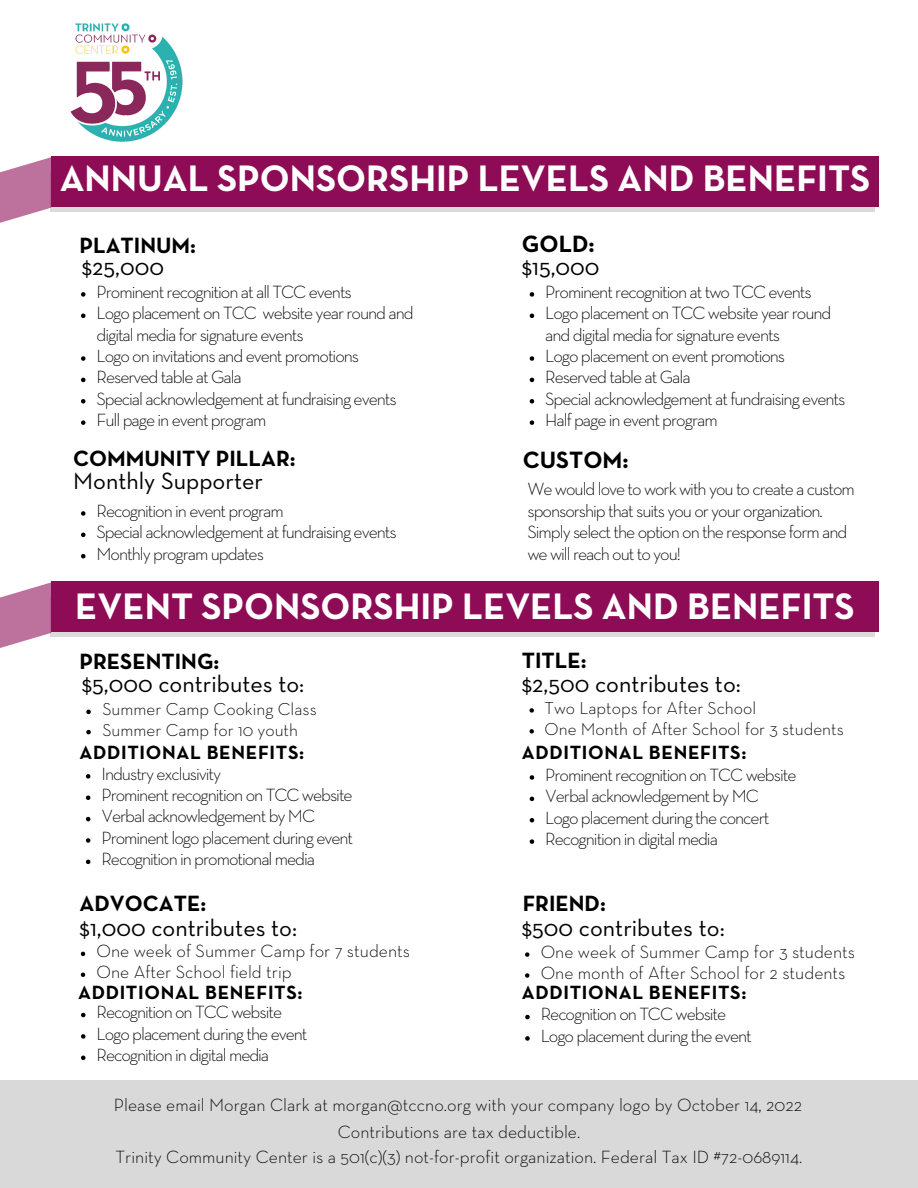
<style>
.page{position:relative;width:918px;height:1188px;background:#fff}
.page>*{position:absolute;margin:0;border:0;box-sizing:border-box;transform-origin:0 0}
.t1{font:700 37.5px "Neutraface Text";color:#fff}
.t2{font:24px "Neutraface Text";color:#000}
.t3{font:700 24px "Neutraface Text";color:#000}
.t4{font:700 22.5px "Neutraface Text";color:#000}
.t5{font:700 19.5px "Neutraface Text";letter-spacing:.035em;color:#000}
.t6{font:300 18px/21.3px "Neutra Text";letter-spacing:-.06em;color:#000}
.t7{font:300 18px/20.9px "Neutra Text";color:#000}
.t8{font:300 17.55px/20.2px "Neutra Text";color:#000}
</style>
<div class="page">
<div style="left:51px;top:172px;width:824px;height:39px;background:#dbdbdb"></div>
<div style="left:51px;top:156px;width:828px;height:51px;background:#8e0b56"></div>
<svg style="left:0;top:158px;width:54px;height:65px"></svg>
<div style="left:0;top:1080px;width:918px;height:108px;background:#d9d9d9"></div>
<div style="left:51px;top:597px;width:824px;height:39px;background:#dbdbdb"></div>
<div style="left:51px;top:581px;width:828px;height:51px;background:#8e0b56"></div>
<svg style="left:0;top:582px;width:54px;height:66px"></svg>
<svg style="left:81px;top:292px;width:4px;height:5px"></svg>
<svg style="left:81px;top:314px;width:4px;height:4px"></svg>
<svg style="left:81px;top:356px;width:4px;height:5px"></svg>
<svg style="left:81px;top:378px;width:4px;height:4px"></svg>
<svg style="left:81px;top:399px;width:4px;height:5px"></svg>
<svg style="left:81px;top:420px;width:4px;height:5px"></svg>
<svg style="left:530px;top:292px;width:4px;height:5px"></svg>
<svg style="left:530px;top:314px;width:4px;height:4px"></svg>
<svg style="left:530px;top:356px;width:4px;height:5px"></svg>
<svg style="left:530px;top:378px;width:4px;height:4px"></svg>
<svg style="left:530px;top:399px;width:4px;height:5px"></svg>
<svg style="left:530px;top:420px;width:4px;height:5px"></svg>
<img style="left:46px;top:23px;width:137px;height:140px">
<svg style="left:86px;top:774px;width:4px;height:5px"></svg>
<svg style="left:86px;top:795px;width:4px;height:5px"></svg>
<svg style="left:86px;top:817px;width:4px;height:4px"></svg>
<svg style="left:86px;top:838px;width:4px;height:5px"></svg>
<svg style="left:86px;top:860px;width:4px;height:4px"></svg>
<svg style="left:530px;top:775px;width:4px;height:5px"></svg>
<svg style="left:530px;top:797px;width:4px;height:4px"></svg>
<svg style="left:530px;top:818px;width:4px;height:4px"></svg>
<svg style="left:530px;top:839px;width:4px;height:5px"></svg>
<svg style="left:81px;top:1013px;width:4px;height:4px"></svg>
<svg style="left:81px;top:1034px;width:4px;height:5px"></svg>
<svg style="left:81px;top:1056px;width:4px;height:4px"></svg>
<svg style="left:525px;top:1015px;width:5px;height:4px"></svg>
<svg style="left:525px;top:1036px;width:5px;height:5px"></svg>
<svg style="left:81px;top:511px;width:4px;height:5px"></svg>
<svg style="left:81px;top:533px;width:4px;height:4px"></svg>
<svg style="left:81px;top:554px;width:4px;height:4px"></svg>
<svg style="left:86px;top:710px;width:5px;height:4px"></svg>
<svg style="left:86px;top:730px;width:5px;height:4px"></svg>
<svg style="left:530px;top:708px;width:4px;height:5px"></svg>
<svg style="left:530px;top:729px;width:4px;height:5px"></svg>
<svg style="left:81px;top:952px;width:4px;height:4px"></svg>
<svg style="left:81px;top:973px;width:4px;height:4px"></svg>
<svg style="left:525px;top:952px;width:4px;height:5px"></svg>
<svg style="left:525px;top:973px;width:4px;height:5px"></svg>
<h1 class="t1" style="left:60px;top:161px;width:812px">ANNUAL SPONSORSHIP LEVELS AND BENEFITS</h1>
<p class="t4" style="left:80px;top:235px;width:118px">PLATINUM:</p>
<h2 class="t3" style="left:522px;top:233px;width:75px">GOLD:</h2>
<h2 class="t2" style="left:522px;top:257px;width:79px">$15,000</h2>
<p class="t6" style="left:545px;top:283px;width:302px">Prominent recognition at two TCC events Logo placement on TCC website year round and digital media for signature events<br>Logo placement on event promotions Reserved table at Gala<br>Special acknowledgement at fundraising events Half page in event program</p>
<h2 class="t2" style="left:82px;top:257px;width:84px">$25,000</h2>
<p class="t6" style="left:97px;top:283px;width:319px">Prominent recognition at all TCC events<br>Logo placement on TCC website year round and digital media for signature events<br>Logo on invitations and event promotions Reserved table at Gala<br>Special acknowledgement at fundraising events Full page in event program</p>
<p class="t4" style="left:73px;top:448px;width:224px">COMMUNITY PILLAR:</p>
<h2 class="t2" style="left:73px;top:470px;width:191px">Monthly Supporter</h2>
<p class="t6" style="left:97px;top:502px;width:302px">Recognition in event program<br>Special acknowledgement at fundraising events<br>Monthly program updates</p>
<h2 class="t3" style="left:523px;top:449px;width:108px">CUSTOM:</h2>
<p class="t6" style="left:527px;top:480px;width:329px">We would love to work with you to create a custom sponsorship that suits you or your organization.<br>Simply select the option on the response form and we will reach out to you!</p>
<h1 class="t1" style="left:75px;top:589px;width:781px">EVENT SPONSORSHIP LEVELS AND BENEFITS</h1>
<p class="t4" style="left:80px;top:652px;width:141px">PRESENTING:</p>
<p class="t4" style="left:522px;top:651px;width:66px">TITLE:</p>
<h2 class="t2" style="left:522px;top:673px;width:221px">$2,500 contributes to:</h2>
<h2 class="t2" style="left:82px;top:673px;width:224px">$5,000 contributes to:</h2>
<p class="t8" style="left:102px;top:701px;width:216px">Summer Camp Cooking Class<br>Summer Camp for 10 youth</p>
<p class="t8" style="left:545px;top:699px;width:301px;line-height:20.9px">Two Laptops for After School<br>One Month of After School for 3 students</p>
<p class="t5" style="left:80px;top:744px;width:226px">ADDITIONAL BENEFITS:</p>
<p class="t5" style="left:522px;top:744px;width:226px">ADDITIONAL BENEFITS:</p>
<p class="t6" style="left:101px;top:765px;width:253px">Industry exclusivity<br>Prominent recognition on TCC website<br>Verbal acknowledgement by MC<br>Prominent logo placement during event<br>Recognition in promotional media</p>
<p class="t4" style="left:80px;top:894px;width:128px">ADVOCATE:</p>
<h2 class="t2" style="left:80px;top:917px;width:219px">$1,000 contributes to:</h2>
<p class="t6" style="left:545px;top:766px;width:253px">Prominent recognition on TCC website<br>Verbal acknowledgement by MC<br>Logo placement during the concert<br>Recognition in digital media</p>
<p class="t4" style="left:523px;top:894px;width:85px">FRIEND:</p>
<h2 class="t2" style="left:522px;top:917px;width:204px">$500 contributes to:</h2>
<p class="t7" style="left:97px;top:942px;width:315px">One week of Summer Camp for 7 students<br>One After School field trip</p>
<p class="t5" style="left:78px;top:984px;width:226px">ADDITIONAL BENEFITS:</p>
<p class="t5" style="left:522px;top:984px;width:226px">ADDITIONAL BENEFITS:</p>
<p class="t7" style="left:541px;top:943px;width:316px">One week of Summer Camp for 3 students<br>One month of After School for 2 students</p>
<p class="t6" style="left:97px;top:1003px;width:213px">Recognition on TCC website<br>Logo placement during the event<br>Recognition in digital media</p>
<p class="t6" style="left:541px;top:1005px;width:213px">Recognition on TCC website<br>Logo placement during the event</p>
<p class="t7" style="left:114px;top:1096px;width:690px">Please email Morgan Clark at morgan@tccno.org with your company logo by October 14, 2022</p>
<p class="t7" style="left:116px;top:1121px;width:688px;line-height:24.8px;text-align:center">Contributions are tax deductible.<br>Trinity Community Center is a 501(c)(3) not-for-profit organization. Federal Tax ID #72-0689114.</p>
</div>
